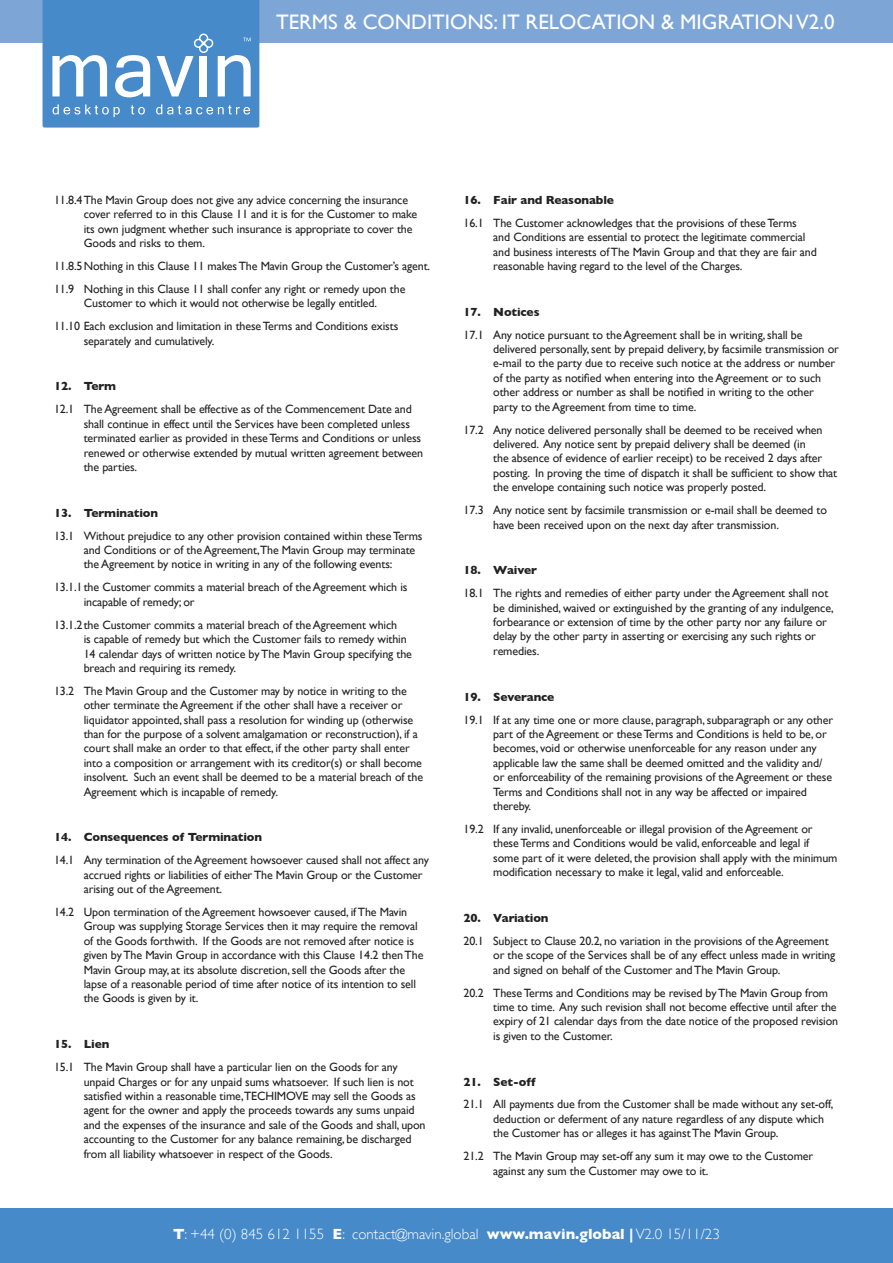
<style>
.page{position:relative;width:893px;height:1263px;background:#fff}
.page>*{position:absolute;margin:0;border:0;box-sizing:border-box;transform-origin:0 0}
.t1{font:21px "Gill Sans";color:#fff}
.t2{font:300 15px "Gill Sans";color:#fff}
.t3{font:12px/14.4px "Gill Sans";letter-spacing:-.01em;color:#222}
.t4{font:700 12px "Gill Sans";letter-spacing:-.01em;color:#222}
.s1{font-weight:700}
</style>
<div class="page">
<div style="left:0;top:0;width:893px;height:43px;background:#7da6d7"></div>
<svg style="left:43px;top:0;width:216px;height:128px"></svg>
<div style="left:0;top:1209px;width:893px;height:54px;background:#468ac9"></div>
<p class="t1" style="left:276px;top:9px;width:560px">TERMS &amp; CONDITIONS: IT RELOCATION &amp; MIGRATION V2.0</p>
<p class="t3" style="left:84px;top:193px;width:335px;text-indent:-30px">11.8.4The Mavin Group does not give any advice concerning the insurance cover referred to in this Clause 11 and it is for the Customer to make its own judgment whether such insurance is appropriate to cover the Goods and risks to them.</p>
<p class="t3" style="left:54px;top:259px;width:378px">11.8.5Nothing in this Clause 11 makes The Mavin Group the Customer’s agent.</p>
<p class="t3" style="left:54px;top:282px;width:353px;text-align:center">11.9 Nothing in this Clause 11 shall confer any right or remedy upon the<br>Customer to which it would not otherwise be legally entitled.</p>
<p class="t3" style="left:84px;top:319px;width:316px;text-indent:-30px">11.10 Each exclusion and limitation in these Terms and Conditions exists separately and cumulatively.</p>
<p class="t4" style="left:54px;top:377px;width:64px">12. Term</p>
<p class="t3" style="left:84px;top:402px;width:341px;text-indent:-30px">12.1 The Agreement shall be effective as of the Commencement Date and shall continue in effect until the Services have been completed unless terminated earlier as provided in these Terms and Conditions or unless renewed or otherwise extended by mutual written agreement between the parties.</p>
<p class="t4" style="left:54px;top:503px;width:106px">13. Termination</p>
<p class="t3" style="left:84px;top:528px;width:340px;text-indent:-30px">13.1 Without prejudice to any other provision contained within these Terms and Conditions or of the Agreement,The Mavin Group may terminate the Agreement by notice in writing in any of the following events:</p>
<p class="t3" style="left:84px;top:580px;width:325px;text-indent:-30px">13.1.1the Customer commits a material breach of the Agreement which is incapable of remedy; or</p>
<p class="t3" style="left:84px;top:617px;width:330px;text-indent:-30px">13.1.2the Customer commits a material breach of the Agreement which<br>is capable of remedy but which the Customer fails to remedy within 14 calendar days of written notice by The Mavin Group specifying the breach and requiring its remedy.</p>
<p class="t3" style="left:84px;top:683px;width:341px;text-indent:-30px">13.2 The Mavin Group and the Customer may by notice in writing to the other terminate the Agreement if the other shall have a receiver or liquidator appointed, shall pass a resolution for winding up (otherwise than for the purpose of a solvent amalgamation or reconstruction), if a court shall make an order to that effect, if the other party shall enter into a composition or arrangement with its creditor(s) or shall become insolvent. Such an event shall be deemed to be a material breach of the Agreement which is incapable of remedy.</p>
<p class="t4" style="left:54px;top:828px;width:210px">14. Consequences of Termination</p>
<p class="t3" style="left:84px;top:853px;width:347px;text-indent:-30px">14.1 Any termination of the Agreement howsoever caused shall not affect any accrued rights or liabilities of either The Mavin Group or the Customer arising out of the Agreement.</p>
<p class="t3" style="left:84px;top:905px;width:341px;text-indent:-30px">14.2 Upon termination of the Agreement howsoever caused, if The Mavin Group was supplying Storage Services then it may require the removal of the Goods forthwith. If the Goods are not removed after notice is given by The Mavin Group in accordance with this Clause 14.2 then The Mavin Group may, at its absolute discretion, sell the Goods after the lapse of a reasonable period of time after notice of its intention to sell the Goods is given by it.</p>
<p class="t4" style="left:54px;top:1035px;width:57px">15. Lien</p>
<p class="t3" style="left:84px;top:1060px;width:343px;text-indent:-30px">15.1 The Mavin Group shall have a particular lien on the Goods for any unpaid Charges or for any unpaid sums whatsoever. If such lien is not satisfied within a reasonable time,TECHIMOVE may sell the Goods as agent for the owner and apply the proceeds towards any sums unpaid and the expenses of the insurance and sale of the Goods and shall, upon accounting to the Customer for any balance remaining, be discharged from all liability whatsoever in respect of the Goods.</p>
<p class="t4" style="left:463px;top:190px;width:152px">16. Fair and Reasonable</p>
<p class="t3" style="left:493px;top:215px;width:325px;text-indent:-30px">16.1 The Customer acknowledges that the provisions of these Terms<br>and Conditions are essential to protect the legitimate commercial and business interests of The Mavin Group and that they are fair and reasonable having regard to the level of the Charges.</p>
<p class="t4" style="left:463px;top:302px;width:77px">17. Notices</p>
<p class="t3" style="left:493px;top:327px;width:347px;text-indent:-30px">17.1 Any notice pursuant to the Agreement shall be in writing, shall be delivered personally, sent by prepaid delivery, by facsimile transmission or e-mail to the party due to receive such notice at the address or number of the party as notified when entering into the Agreement or to such other address or number as shall be notified in writing to the other party to the Agreement from time to time.</p>
<p class="t3" style="left:493px;top:422px;width:345px;text-indent:-30px">17.2 Any notice delivered personally shall be deemed to be received when delivered. Any notice sent by prepaid delivery shall be deemed (in<br>the absence of evidence of earlier receipt) to be received 2 days after posting. In proving the time of dispatch it shall be sufficient to show that the envelope containing such notice was properly posted.</p>
<p class="t3" style="left:493px;top:503px;width:335px;text-indent:-30px">17.3 Any notice sent by facsimile transmission or e-mail shall be deemed to have been received upon on the next day after transmission.</p>
<p class="t4" style="left:463px;top:561px;width:75px">18. Waiver</p>
<p class="t3" style="left:493px;top:586px;width:342px;text-indent:-30px">18.1 The rights and remedies of either party under the Agreement shall not be diminished, waived or extinguished by the granting of any indulgence, forbearance or extension of time by the other party nor any failure or delay by the other party in asserting or exercising any such rights or remedies.</p>
<p class="t4" style="left:463px;top:687px;width:92px">19. Severance</p>
<p class="t3" style="left:493px;top:712px;width:341px;text-indent:-30px">19.1 If at any time one or more clause, paragraph, subparagraph or any other part of the Agreement or these Terms and Conditions is held to be, or becomes, void or otherwise unenforceable for any reason under any applicable law the same shall be deemed omitted and the validity and/ or enforceability of the remaining provisions of the Agreement or these Terms and Conditions shall not in any way be affected or impaired thereby.</p>
<p class="t3" style="left:493px;top:821px;width:346px;text-indent:-30px">19.2 If any invalid, unenforceable or illegal provision of the Agreement or these Terms and Conditions would be valid, enforceable and legal if some part of it were deleted, the provision shall apply with the minimum modification necessary to make it legal, valid and enforceable.</p>
<p class="t4" style="left:463px;top:908px;width:87px">20. Variation</p>
<p class="t3" style="left:493px;top:933px;width:343px;text-indent:-30px">20.1 Subject to Clause 20.2, no variation in the provisions of the Agreement or the scope of the Services shall be of any effect unless made in writing and signed on behalf of the Customer and The Mavin Group.</p>
<p class="t3" style="left:493px;top:985px;width:346px;text-indent:-30px">20.2 These Terms and Conditions may be revised by The Mavin Group from time to time. Any such revision shall not become effective until after the expiry of 21 calendar days from the date notice of the proposed revision is given to the Customer.</p>
<p class="t4" style="left:463px;top:1072px;width:73px">21. Set-off</p>
<p class="t3" style="left:493px;top:1097px;width:342px;text-indent:-30px">21.1 All payments due from the Customer shall be made without any set-off, deduction or deferment of any nature regardless of any dispute which the Customer has or alleges it has against The Mavin Group.</p>
<p class="t3" style="left:493px;top:1149px;width:321px;text-indent:-30px">21.2 The Mavin Group may set-off any sum it may owe to the Customer against any sum the Customer may owe to it.</p>
<p class="t2" style="left:173px;top:1222px;width:548px"><span class="s1">T</span>: +44 (0) 845 612 1155 <span class="s1">E</span>: contact@mavin.global <span class="s1">www.mavin.global |</span> V2.0 15/11/23</p>
</div>
